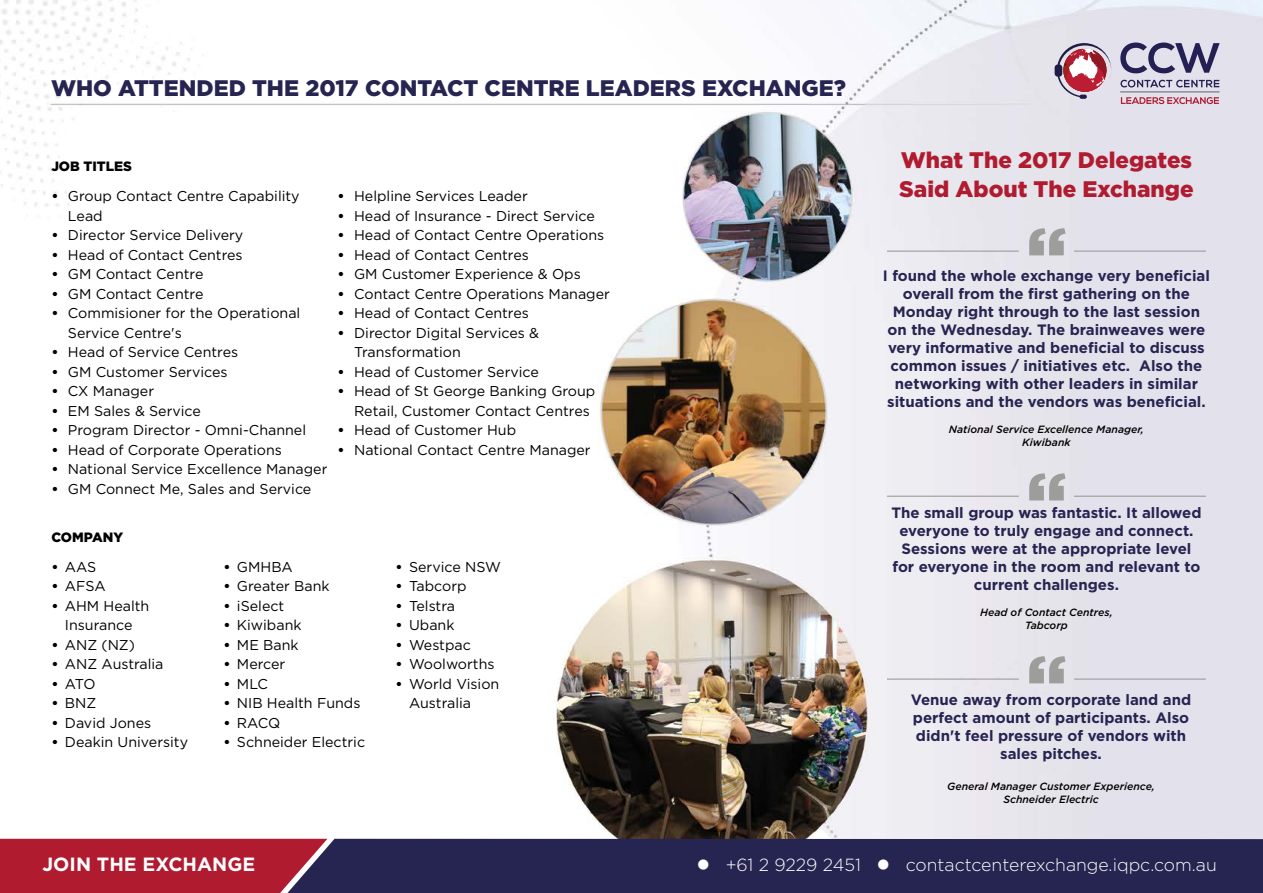
<style>
.page{position:relative;width:1263px;height:893px;background:#fff}
.page>*{position:absolute;margin:0;border:0;box-sizing:border-box;transform-origin:0 0}
.t1{font:900 75px "Gotham";color:#9d9d9c}
.t2{font:900 22.5px "Gotham";color:#262451}
.t3{font:900 22.5px/28.2px "Gotham";color:#b01b30}
.t4{font:700 19.2px "Gotham";color:#fff}
.t5{font:300 17.55px "Gotham";color:#fff}
.t6{font:700 15px/18px "Gotham";color:#262451;text-align:center}
.t7{font:14.25px/19.5px "Gotham";color:#000}
.t8{font:900 13.5px "Gotham";color:#000}
.t9{font:italic 500 10.5px/12.6px "Gotham";color:#000;text-align:center}
.s1{font-weight:700}
</style>
<div class="page">
<img style="left:0;top:0;width:1263px;height:839px">
<div style="left:0;top:839px;width:276px;height:54px;background:#b01b30"></div>
<div style="left:276px;top:839px;width:987px;height:54px;background:#262451"></div>
<svg style="left:1120px;top:43px;width:100px;height:30px;background:#9491ad"></svg>
<hr style="left:1120px;top:92px;width:99px;height:1px;background:#646363">
<svg style="left:1120px;top:80px;width:99px;height:7px"></svg>
<svg style="left:1121px;top:97px;width:98px;height:7px"></svg>
<svg style="left:1054px;top:43px;width:57px;height:56px;background:#c495a2"></svg>
<hr style="left:887px;top:251px;width:132px;height:1px;background:#9d9d9c">
<hr style="left:1074px;top:251px;width:132px;height:1px;background:#9d9d9c">
<hr style="left:887px;top:496px;width:132px;height:1px;background:#9d9d9c">
<hr style="left:1074px;top:496px;width:132px;height:1px;background:#9d9d9c">
<hr style="left:887px;top:678px;width:132px;height:2px;background:#9d9d9c">
<hr style="left:1074px;top:678px;width:132px;height:2px;background:#9d9d9c">
<h2 class="t2" style="left:51px;top:73px;width:796px">WHO ATTENDED THE 2017 CONTACT CENTRE LEADERS EXCHANGE?</h2>
<p class="t8" style="left:51px;top:157px;width:82px">JOB TITLES</p>
<p class="t7" style="left:68px;top:186px;width:233px;text-indent:-17px"><span class="s1">•</span> Group Contact Centre Capability<br>Lead</p>
<p class="t7" style="left:51px;top:225px;width:193px"><span class="s1">•</span> Director Service Delivery</p>
<p class="t7" style="left:51px;top:245px;width:193px"><span class="s1">•</span> Head of Contact Centres</p>
<p class="t7" style="left:51px;top:264px;width:154px"><span class="s1">•</span> GM Contact Centre</p>
<p class="t7" style="left:51px;top:284px;width:154px"><span class="s1">•</span> GM Contact Centre</p>
<p class="t7" style="left:68px;top:303px;width:234px;text-indent:-17px"><span class="s1">•</span> Commisioner for the Operational<br>Service Centre's</p>
<p class="t7" style="left:51px;top:342px;width:188px"><span class="s1">•</span> Head of Service Centres</p>
<p class="t7" style="left:51px;top:362px;width:178px"><span class="s1">•</span> GM Customer Services</p>
<p class="t7" style="left:51px;top:381px;width:104px"><span class="s1">•</span> CX Manager</p>
<p class="t7" style="left:51px;top:401px;width:151px"><span class="s1">•</span> EM Sales &amp; Service</p>
<p class="t7" style="left:51px;top:420px;width:256px"><span class="s1">•</span> Program Director - Omni-Channel</p>
<p class="t7" style="left:51px;top:440px;width:232px"><span class="s1">•</span> Head of Corporate Operations</p>
<p class="t7" style="left:51px;top:459px;width:278px"><span class="s1">•</span> National Service Excellence Manager</p>
<p class="t7" style="left:51px;top:479px;width:261px"><span class="s1">•</span> GM Connect Me, Sales and Service</p>
<p class="t7" style="left:338px;top:186px;width:192px"><span class="s1">•</span> Helpline Services Leader</p>
<p class="t7" style="left:338px;top:206px;width:259px"><span class="s1">•</span> Head of Insurance - Direct Service</p>
<p class="t7" style="left:338px;top:225px;width:268px"><span class="s1">•</span> Head of Contact Centre Operations</p>
<p class="t7" style="left:338px;top:244px;width:193px"><span class="s1">•</span> Head of Contact Centres</p>
<p class="t7" style="left:338px;top:264px;width:245px"><span class="s1">•</span> GM Customer Experience &amp; Ops</p>
<p class="t7" style="left:338px;top:283px;width:274px"><span class="s1">•</span> Contact Centre Operations Manager</p>
<p class="t7" style="left:338px;top:303px;width:193px"><span class="s1">•</span> Head of Contact Centres</p>
<p class="t7" style="left:354px;top:322px;width:186px;text-indent:-17px"><span class="s1">•</span> Director Digital Services &amp;<br>Transformation</p>
<p class="t7" style="left:338px;top:361px;width:203px"><span class="s1">•</span> Head of Customer Service</p>
<p class="t7" style="left:354px;top:381px;width:243px;text-indent:-17px"><span class="s1">•</span> Head of St George Banking Group<br>Retail, Customer Contact Centres</p>
<p class="t7" style="left:338px;top:420px;width:180px"><span class="s1">•</span> Head of Customer Hub</p>
<p class="t7" style="left:338px;top:439px;width:255px"><span class="s1">•</span> National Contact Centre Manager</p>
<p class="t8" style="left:51px;top:528px;width:73px">COMPANY</p>
<p class="t7" style="left:51px;top:557px;width:46px"><span class="s1">•</span> AAS</p>
<p class="t7" style="left:51px;top:576px;width:56px"><span class="s1">•</span> AFSA</p>
<p class="t7" style="left:51px;top:596px;width:100px;text-align:center"><span class="s1">•</span> AHM Health<br>Insurance</p>
<p class="t7" style="left:51px;top:635px;width:85px"><span class="s1">•</span> ANZ (NZ)</p>
<p class="t7" style="left:51px;top:654px;width:114px"><span class="s1">•</span> ANZ Australia</p>
<p class="t7" style="left:51px;top:674px;width:46px"><span class="s1">•</span> ATO</p>
<p class="t7" style="left:51px;top:693px;width:46px"><span class="s1">•</span> BNZ</p>
<p class="t7" style="left:51px;top:713px;width:101px"><span class="s1">•</span> David Jones</p>
<p class="t7" style="left:51px;top:732px;width:138px"><span class="s1">•</span> Deakin University</p>
<p class="t7" style="left:223px;top:557px;width:71px"><span class="s1">•</span> GMHBA</p>
<p class="t7" style="left:223px;top:576px;width:108px"><span class="s1">•</span> Greater Bank</p>
<p class="t7" style="left:223px;top:596px;width:62px"><span class="s1">•</span> iSelect</p>
<p class="t7" style="left:223px;top:615px;width:80px"><span class="s1">•</span> Kiwibank</p>
<p class="t7" style="left:223px;top:635px;width:77px"><span class="s1">•</span> ME Bank</p>
<p class="t7" style="left:223px;top:654px;width:63px"><span class="s1">•</span> Mercer</p>
<p class="t7" style="left:223px;top:674px;width:46px"><span class="s1">•</span> MLC</p>
<p class="t7" style="left:223px;top:693px;width:138px"><span class="s1">•</span> NIB Health Funds</p>
<p class="t7" style="left:223px;top:713px;width:58px"><span class="s1">•</span> RACQ</p>
<p class="t7" style="left:223px;top:732px;width:143px"><span class="s1">•</span> Schneider Electric</p>
<p class="t7" style="left:396px;top:557px;width:107px"><span class="s1">•</span> Service NSW</p>
<p class="t7" style="left:396px;top:576px;width:72px"><span class="s1">•</span> Tabcorp</p>
<p class="t7" style="left:396px;top:596px;width:61px"><span class="s1">•</span> Telstra</p>
<p class="t7" style="left:396px;top:615px;width:60px"><span class="s1">•</span> Ubank</p>
<p class="t7" style="left:396px;top:635px;width:77px"><span class="s1">•</span> Westpac</p>
<p class="t7" style="left:396px;top:654px;width:101px"><span class="s1">•</span> Woolworths</p>
<p class="t7" style="left:409px;top:674px;width:92px;text-indent:-13px"><span class="s1">•</span> World Vision<br>Australia</p>
<h2 class="t3" style="left:899px;top:146px;width:296px">What The 2017 Delegates<br>Said About The Exchange</h2>
<h1 class="t1" style="left:1026px;top:203px;width:43px">“</h1>
<p class="t6" style="left:883px;top:267px;width:329px">I found the whole exchange very beneficial overall from the first gathering on the Monday right through to the last session on the Wednesday. The brainweaves were very informative and beneficial to discuss common issues / initiatives etc. Also the networking with other leaders in similar situations and the vendors was beneficial.</p>
<p class="t9" style="left:949px;top:423px;width:197px">National Service Excellence Manager,<br>Kiwibank</p>
<h1 class="t1" style="left:1026px;top:448px;width:43px">“</h1>
<p class="t6" style="left:891px;top:504px;width:312px">The small group was fantastic. It allowed everyone to truly engage and connect.<br>Sessions were at the appropriate level for everyone in the room and relevant to current challenges.</p>
<p class="t9" style="left:980px;top:606px;width:134px">Head of Contact Centres,<br>Tabcorp</p>
<h1 class="t1" style="left:1026px;top:631px;width:43px">“</h1>
<p class="t6" style="left:911px;top:690px;width:282px">Venue away from corporate land and perfect amount of participants. Also didn't feel pressure of vendors with sales pitches.</p>
<p class="t9" style="left:947px;top:780px;width:209px">General Manager Customer Experience,<br>Schneider Electric</p>
<h3 class="t4" style="left:43px;top:852px;width:214px">JOIN THE EXCHANGE</h3>
<p class="t5" style="left:697px;top:854px;width:522px">● +61 2 9229 2451 ● contactcenterexchange.iqpc.com.au</p>
</div>
